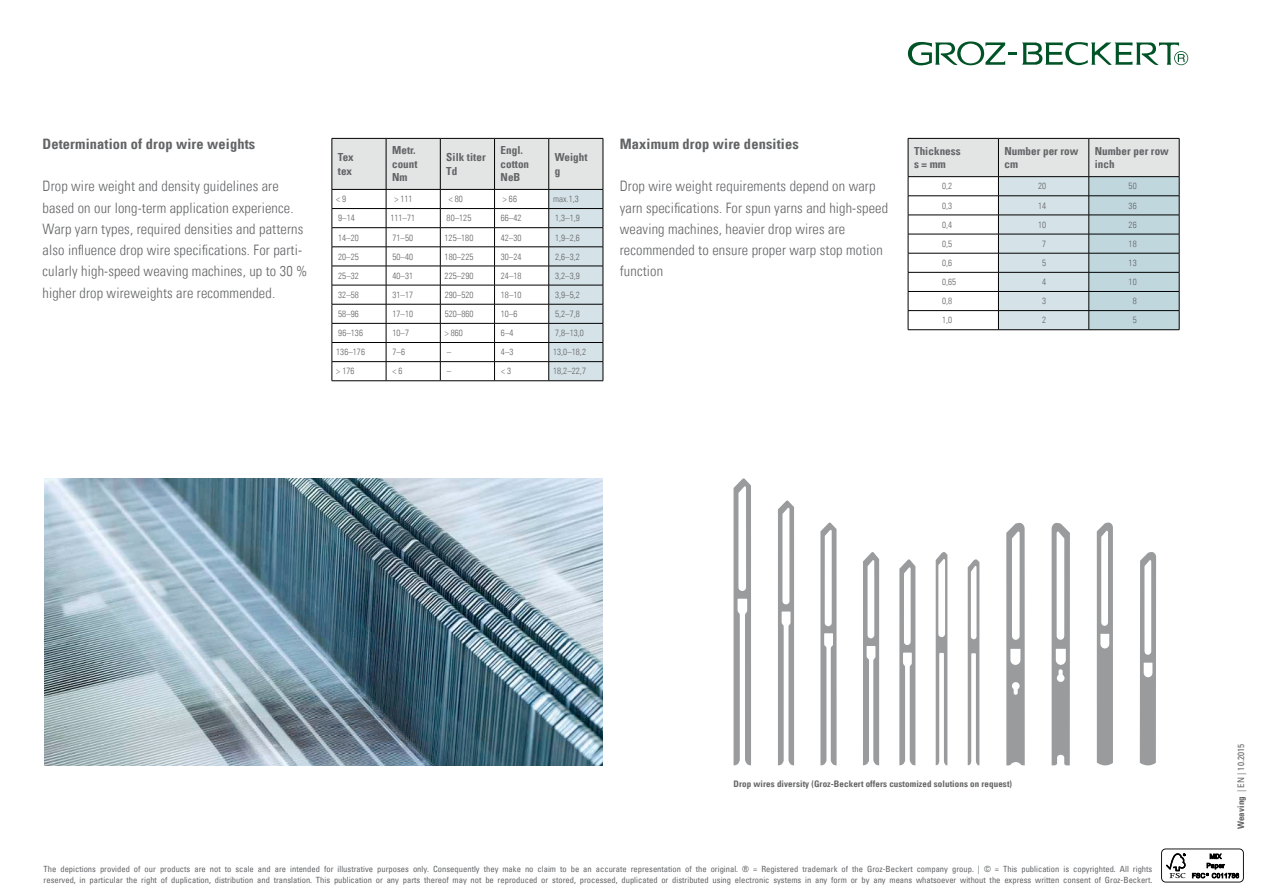
<style>
.page{position:relative;width:1263px;height:893px;background:#fff}
.page>*{position:absolute;margin:0;border:0;box-sizing:border-box;transform-origin:0 0}
.t1{font:14.4px/21.3px "Univers Com 47 Light Cond";letter-spacing:.01em;color:#636466}
.t2{font:14.4px "Univers Com 67 Bold Cond";letter-spacing:.01em;color:#636466}
.t3{font:11.1px/13.5px "Univers Com 67 Bold Cond";letter-spacing:.005em;color:#636466}
.t4{font:9px "Univers Com 47 Light Cond";letter-spacing:.005em;color:#636466}
.t5{font:9px "Univers Com 67 Bold Cond";letter-spacing:.01em;color:#636466}
.t6{font:condensed 9px "Univers Com 57";letter-spacing:.01em;color:#636466}
.t7{font:condensed 8.55px/10.5px "Univers Com 57";color:#636466}
.s1{font-family:"Univers Com 67 Bold Cond";font-stretch:normal}
</style>
<div class="page">
<svg style="left:908px;top:41px;width:280px;height:25px"></svg>
<img style="left:44px;top:478px;width:559px;height:287px">
<svg style="left:1140px;top:552px;width:16px;height:214px"></svg>
<svg style="left:1006px;top:522px;width:19px;height:243px"></svg>
<svg style="left:1051px;top:523px;width:19px;height:242px"></svg>
<svg style="left:936px;top:552px;width:11px;height:214px"></svg>
<svg style="left:863px;top:552px;width:16px;height:214px"></svg>
<svg style="left:968px;top:559px;width:11px;height:207px"></svg>
<svg style="left:899px;top:559px;width:16px;height:207px"></svg>
<svg style="left:820px;top:522px;width:16px;height:244px"></svg>
<svg style="left:778px;top:500px;width:16px;height:266px"></svg>
<svg style="left:733px;top:478px;width:18px;height:288px"></svg>
<svg style="left:1097px;top:522px;width:16px;height:244px"></svg>
<svg style="left:332px;top:138px;width:272px;height:243px"></svg>
<hr style="left:332px;top:380px;width:54px;height:1px;background:#000">
<hr style="left:386px;top:380px;width:54px;height:1px;background:#000">
<hr style="left:440px;top:380px;width:54px;height:1px;background:#000">
<hr style="left:494px;top:380px;width:55px;height:1px;background:#000">
<hr style="left:549px;top:380px;width:54px;height:1px;background:#000">
<svg style="left:908px;top:138px;width:272px;height:192px"></svg>
<hr style="left:908px;top:329px;width:90px;height:1px;background:#000">
<hr style="left:998px;top:329px;width:91px;height:1px;background:#000">
<hr style="left:1089px;top:329px;width:90px;height:1px;background:#000">
<svg style="left:1161px;top:848px;width:83px;height:34px"></svg>
<h1 class="t2" style="left:43px;top:135px;width:214px">Determination of drop wire weights</h1>
<p class="t1" style="left:43px;top:176px;width:266px">Drop wire weight and density guidelines are based on our long-term application experience.<br>Warp yarn types, required densities and patterns also influence drop wire specifications. For parti&shy;cularly high-speed weaving machines, up to 30 % higher drop wireweights are recommended.</p>
<p class="t3" style="left:338px;top:150px;width:17px">Tex tex</p>
<p class="t3" style="left:392px;top:144px;width:27px">Metr. count<br>Nm</p>
<p class="t3" style="left:446px;top:150px;width:41px">Silk titer<br>Td</p>
<p class="t3" style="left:500px;top:144px;width:30px">Engl. cotton<br>NeB</p>
<p class="t3" style="left:555px;top:150px;width:34px">Weight g</p>
<p class="t4" style="left:336px;top:194px;width:12px">&lt; 9</p>
<p class="t4" style="left:394px;top:194px;width:20px">&gt; 111</p>
<p class="t4" style="left:449px;top:194px;width:16px">&lt; 80</p>
<p class="t4" style="left:503px;top:194px;width:16px">&gt; 66</p>
<p class="t4" style="left:553px;top:194px;width:27px">max.1,3</p>
<p class="t4" style="left:338px;top:213px;width:18px">9–14</p>
<p class="t4" style="left:390px;top:213px;width:26px">111–71</p>
<p class="t4" style="left:447px;top:213px;width:26px">80–125</p>
<p class="t4" style="left:501px;top:213px;width:22px">66–42</p>
<p class="t4" style="left:555px;top:213px;width:26px">1,3–1,9</p>
<p class="t4" style="left:338px;top:232px;width:22px">14–20</p>
<p class="t4" style="left:392px;top:232px;width:22px">71–50</p>
<p class="t4" style="left:445px;top:232px;width:30px">125–180</p>
<p class="t4" style="left:501px;top:232px;width:22px">42–30</p>
<p class="t4" style="left:555px;top:232px;width:26px">1,9–2,6</p>
<p class="t4" style="left:338px;top:251px;width:22px">20–25</p>
<p class="t4" style="left:392px;top:251px;width:22px">50–40</p>
<p class="t4" style="left:445px;top:251px;width:30px">180–225</p>
<p class="t4" style="left:501px;top:251px;width:22px">30–24</p>
<p class="t4" style="left:555px;top:251px;width:26px">2,6–3,2</p>
<p class="t4" style="left:338px;top:270px;width:22px">25–32</p>
<p class="t4" style="left:392px;top:270px;width:22px">40–31</p>
<p class="t4" style="left:445px;top:270px;width:30px">225–290</p>
<p class="t4" style="left:501px;top:270px;width:22px">24–18</p>
<p class="t4" style="left:555px;top:270px;width:26px">3,2–3,9</p>
<p class="t4" style="left:338px;top:289px;width:22px">32–58</p>
<p class="t4" style="left:392px;top:289px;width:22px">31–17</p>
<p class="t4" style="left:445px;top:289px;width:30px">290–520</p>
<p class="t4" style="left:501px;top:289px;width:22px">18–10</p>
<p class="t4" style="left:555px;top:289px;width:26px">3,9–5,2</p>
<p class="t4" style="left:338px;top:308px;width:22px">58–96</p>
<p class="t4" style="left:392px;top:308px;width:22px">17–10</p>
<p class="t4" style="left:445px;top:308px;width:30px">520–860</p>
<p class="t4" style="left:501px;top:308px;width:18px">10–6</p>
<p class="t4" style="left:555px;top:308px;width:26px">5,2–7,8</p>
<p class="t4" style="left:338px;top:328px;width:26px">96–136</p>
<p class="t4" style="left:392px;top:328px;width:18px">10–7</p>
<p class="t4" style="left:445px;top:328px;width:20px">&gt; 860</p>
<p class="t4" style="left:501px;top:328px;width:14px">6–4</p>
<p class="t4" style="left:555px;top:328px;width:30px">7,8–13,0</p>
<p class="t4" style="left:336px;top:347px;width:30px">136–176</p>
<p class="t4" style="left:392px;top:347px;width:14px">7–6</p>
<p class="t4" style="left:447px;top:347px;width:6px">–</p>
<p class="t4" style="left:501px;top:347px;width:14px">4–3</p>
<p class="t4" style="left:553px;top:347px;width:34px">13,0–18,2</p>
<p class="t4" style="left:336px;top:366px;width:20px">&gt; 176</p>
<p class="t4" style="left:393px;top:366px;width:12px">&lt; 6</p>
<p class="t4" style="left:447px;top:366px;width:6px">–</p>
<p class="t4" style="left:501px;top:366px;width:12px">&lt; 3</p>
<p class="t4" style="left:553px;top:366px;width:34px">18,2–22,7</p>
<h1 class="t2" style="left:620px;top:135px;width:180px">Maximum drop wire densities</h1>
<h1 class="t1" style="left:620px;top:176px;width:270px">Drop wire weight requirements depend on warp yarn specifications. For spun yarns and high-speed weaving machines, heavier drop wires are recommended to ensure proper warp stop motion function</h1>
<p class="t3" style="left:914px;top:144px;width:48px">Thickness s = mm</p>
<p class="t3" style="left:1004px;top:144px;width:76px">Number per row cm</p>
<p class="t3" style="left:1095px;top:144px;width:76px">Number per row inch</p>
<p class="t4" style="left:942px;top:181px;width:12px">0,2</p>
<p class="t4" style="left:1038px;top:181px;width:10px">20</p>
<p class="t4" style="left:1128px;top:181px;width:10px">50</p>
<p class="t4" style="left:942px;top:200px;width:12px">0,3</p>
<p class="t4" style="left:1038px;top:200px;width:10px">14</p>
<p class="t4" style="left:1128px;top:200px;width:10px">36</p>
<p class="t4" style="left:942px;top:219px;width:12px">0,4</p>
<p class="t4" style="left:1038px;top:219px;width:10px">10</p>
<p class="t4" style="left:1128px;top:219px;width:10px">26</p>
<p class="t4" style="left:942px;top:238px;width:12px">0,5</p>
<p class="t4" style="left:1042px;top:238px;width:5px">7</p>
<p class="t4" style="left:1128px;top:238px;width:10px">18</p>
<p class="t4" style="left:942px;top:257px;width:12px">0,6</p>
<p class="t4" style="left:1042px;top:257px;width:5px">5</p>
<p class="t4" style="left:1128px;top:257px;width:10px">13</p>
<p class="t4" style="left:942px;top:277px;width:16px">0,65</p>
<p class="t4" style="left:1042px;top:277px;width:5px">4</p>
<p class="t4" style="left:1128px;top:277px;width:10px">10</p>
<p class="t4" style="left:942px;top:296px;width:12px">0,8</p>
<p class="t4" style="left:1042px;top:296px;width:5px">3</p>
<p class="t4" style="left:1133px;top:296px;width:5px">8</p>
<p class="t4" style="left:942px;top:315px;width:12px">1,0</p>
<p class="t4" style="left:1042px;top:315px;width:5px">2</p>
<p class="t4" style="left:1133px;top:315px;width:5px">5</p>
<p class="t5" style="left:733px;top:778px;width:280px">Drop wires diversity (Groz-Beckert offers customized solutions on request)</p>
<p class="t7" style="left:44px;top:864px;width:1110px">The depictions provided of our products are not to scale and are intended for illustrative purposes only. Consequently they make no claim to be an accurate representation of the original. ® = Registered trademark of the Groz-Beckert company group. | © = This publication is copyrighted. All rights reserved, in particular the right of duplication, distribution and translation. This publication or any parts thereof may not be reproduced or stored, processed, duplicated or distributed using electronic systems in any form or by any means whatsoever without the express written consent of Groz-Beckert.</p>
<p class="t6" style="left:1235px;top:829px;width:87px;rotate:-90deg"><span class="s1">Weaving</span> | EN | 10.2015</p>
</div>
